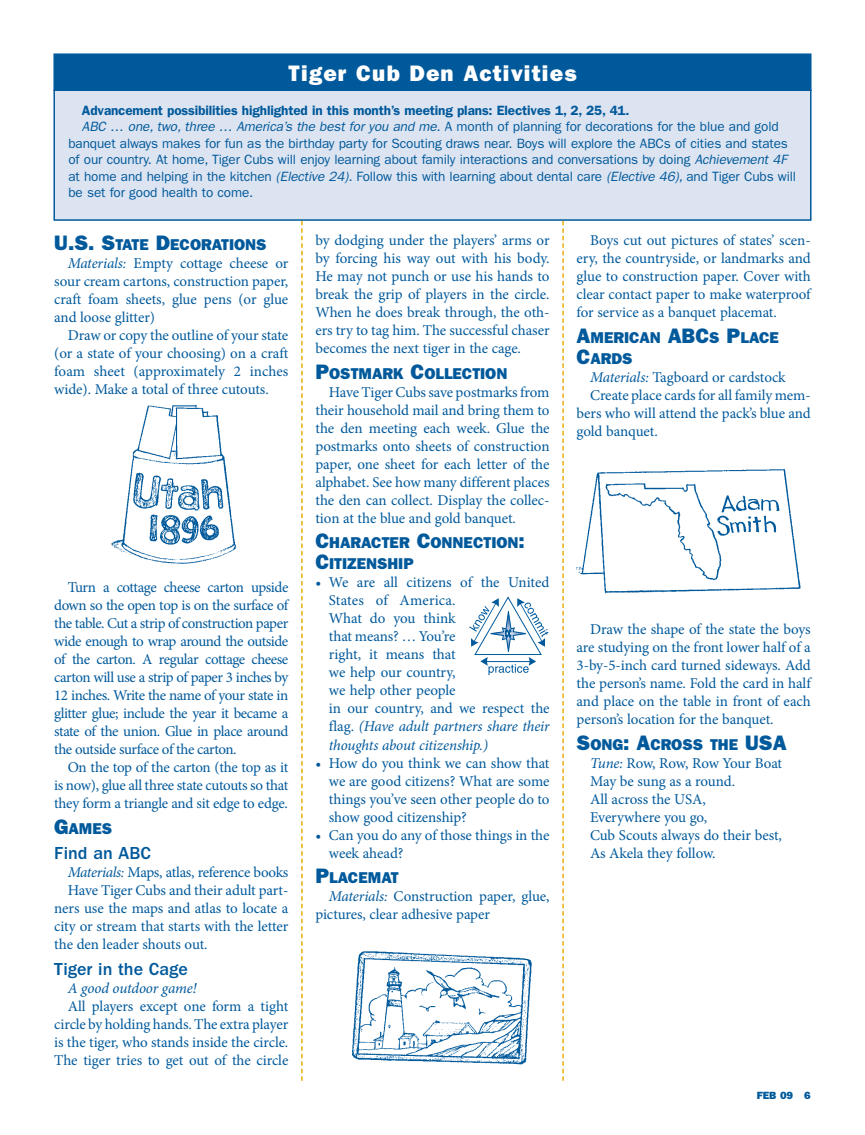
<style>
.page{position:relative;width:865px;height:1135px;background:#fff}
.page>*{position:absolute;margin:0;border:0;box-sizing:border-box;transform-origin:0 0}
.t1{font:800 22.5px "Franklin Gothic";letter-spacing:.05em;color:#fff}
.t2{font:500 18px "Franklin Gothic";color:#00599b}
.t3{font:800 15.75px/21px "Franklin Gothic";color:#00599b}
.t4{font:15px/18px "Minion Pro";letter-spacing:-.01em;color:#00599b;text-align:justify}
.t5{font:italic 15px "Minion Pro";letter-spacing:-.01em;color:#00599b}
.t6{font:13.5px "Franklin Gothic";letter-spacing:-.01em;color:#00599b}
.t7{font:600 13.5px "Franklin Gothic";letter-spacing:-.01em;color:#00599b}
.t8{font:800 10.5px "Franklin Gothic";color:#00599b;scale:1.05 1}
.s1{font-style:italic}
.s2{font-size:21px}
</style>
<div class="page">
<svg style="left:301px;top:221px;width:1px;height:859px"></svg>
<svg style="left:562px;top:221px;width:1px;height:859px"></svg>
<div style="left:54px;top:54px;width:756px;height:36px;background:#00599b"></div>
<div style="left:53px;top:53px;width:758px;height:38px;border:2px solid #00599b"></div>
<div style="left:54px;top:90px;width:756px;height:130px;background:#dde4f1"></div>
<div style="left:53px;top:89px;width:758px;height:132px;border:2px solid #00599b"></div>
<img style="left:111px;top:405px;width:125px;height:159px">
<svg style="left:469px;top:596px;width:79px;height:79px"></svg>
<img style="left:576px;top:469px;width:225px;height:125px">
<img style="left:352px;top:951px;width:180px;height:114px">
<h1 class="t1" style="left:288px;top:60px;width:290px">Tiger Cub Den Activities</h1>
<p class="t7" style="left:82px;top:102px;width:549px">Advancement possibilities highlighted in this month’s meeting plans: Electives 1, 2, 25, 41.</p>
<p class="t6" style="left:82px;top:119px;width:698px"><span class="s1">ABC … one, two, three … America’s the best for you and me.</span> A month of planning for decorations for the blue and gold</p>
<p class="t6" style="left:68px;top:135px;width:721px">banquet always makes for fun as the birthday party for Scouting draws near. Boys will explore the ABCs of cities and states</p>
<p class="t6" style="left:68px;top:152px;width:719px">of our country. At home, Tiger Cubs will enjoy learning about family interactions and conversations by doing <span class="s1">Achievement 4F</span></p>
<p class="t6" style="left:68px;top:168px;width:729px">at home and helping in the kitchen <span class="s1">(Elective 24).</span> Follow this with learning about dental care <span class="s1">(Elective 46),</span> and Tiger Cubs will</p>
<p class="t6" style="left:68px;top:185px;width:186px">be set for good health to come.</p>
<p class="t3" style="left:54px;top:234px;width:214px"><span class="s2">U.S. S</span>TATE <span class="s2">D</span>ECORATIONS</p>
<p class="t4" style="left:54px;top:254px;width:235px;text-indent:14px"><span class="s1">Materials:</span> Empty cottage cheese or sour cream cartons, construction paper, craft foam sheets, glue pens (or glue and loose glitter)</p>
<p class="t4" style="left:54px;top:326px;width:236px;text-indent:14px">Draw or copy the outline of your state (or a state of your choosing) on a craft foam sheet (approximately 2 inches wide). Make a total of three cutouts.</p>
<p class="t4" style="left:54px;top:578px;width:236px;text-indent:14px">Turn a cottage cheese carton upside down so the open top is on the surface of the table. Cut a strip of construction paper wide enough to wrap around the outside of the carton. A regular cottage cheese carton will use a strip of paper 3 inches by 12 inches. Write the name of your state in glitter glue; include the year it became a state of the union. Glue in place around the outside surface of the carton.</p>
<p class="t4" style="left:54px;top:758px;width:235px;text-indent:14px">On the top of the carton (the top as it is now), glue all three state cutouts so that they form a triangle and sit edge to edge.</p>
<p class="t3" style="left:54px;top:818px;width:60px"><span class="s2">G</span>AM ES</p>
<p class="t2" style="left:54px;top:843px;width:98px">Find an ABC</p>
<p class="t4" style="left:68px;top:863px;width:222px"><span class="s1">Materials:</span> Maps, atlas, reference books</p>
<p class="t4" style="left:68px;top:881px;width:222px">Have Tiger Cubs and their adult part-</p>
<p class="t4" style="left:54px;top:899px;width:236px">ners use the maps and atlas to locate a</p>
<p class="t4" style="left:54px;top:917px;width:235px">city or stream that starts with the letter</p>
<p class="t4" style="left:54px;top:935px;width:155px">the den leader shouts out.</p>
<p class="t2" style="left:54px;top:958px;width:135px">Tiger in the Cage</p>
<p class="t5" style="left:68px;top:977px;width:130px">A good outdoor game!</p>
<p class="t4" style="left:54px;top:997px;width:236px;text-indent:14px">All players except one form a tight circle by holding hands. The extra player is the tiger, who stands inside the circle.<br>The tiger tries to get out of the circle</p>
<p class="t4" style="left:315px;top:231px;width:236px">by dodging under the players’ arms or by forcing his way out with his body.<br>He may not punch or use his hands to break the grip of players in the circle.<br>When he does break through, the oth&shy;ers try to tag him. The successful chaser becomes the next tiger in the cage.</p>
<p class="t3" style="left:315px;top:363px;width:193px"><span class="s2">P</span>OSTMARK <span class="s2">C</span>OLLECTION</p>
<p class="t4" style="left:315px;top:383px;width:236px;text-indent:14px">Have Tiger Cubs save postmarks from their household mail and bring them to the den meeting each week. Glue the postmarks onto sheets of construction paper, one sheet for each letter of the alphabet. See how many different places the den can collect. Display the collec&shy;tion at the blue and gold banquet.</p>
<p class="t3" style="left:315px;top:532px;width:211px"><span class="s2">C</span>HARACTER <span class="s2">C</span>ONNECTION<span class="s2">:<br>C</span>ITIZENSHIP</p>
<p class="t4" style="left:329px;top:573px;width:222px;text-align:left;text-indent:-14px">• We are all citizens of the United<br>States of America.<br>What do you think<br>that means? … You’re<br>right, it means that<br>we help our country,<br>we help other people<br>in our country, and we respect the flag. <span class="s1">(Have adult partners share their thoughts about citizenship.)</span></p>
<p class="t4" style="left:329px;top:753px;width:222px;text-indent:-14px">• How do you think we can show that we are good citizens? What are some things you’ve seen other people do to show good citizenship?</p>
<p class="t4" style="left:329px;top:825px;width:222px;text-indent:-14px">• Can you do any of those things in the week ahead?</p>
<p class="t3" style="left:315px;top:867px;width:85px"><span class="s2">P</span>LACEMAT</p>
<p class="t4" style="left:315px;top:887px;width:235px;text-indent:14px"><span class="s1">Materials:</span> Construction paper, glue, pictures, clear adhesive paper</p>
<p class="t4" style="left:576px;top:231px;width:236px;text-indent:14px">Boys cut out pictures of states’ scen&shy;ery, the countryside, or landmarks and glue to construction paper. Cover with clear contact paper to make waterproof for service as a banquet placemat.</p>
<p class="t3" style="left:576px;top:327px;width:204px"><span class="s2">A</span>MERICAN <span class="s2">ABC</span>S <span class="s2">P</span>LACE<br><span class="s2">C</span>ARDS</p>
<p class="t4" style="left:590px;top:368px;width:197px"><span class="s1">Materials:</span> Tagboard or cardstock</p>
<p class="t4" style="left:590px;top:386px;width:222px">Create place cards for all family mem-</p>
<p class="t4" style="left:576px;top:404px;width:236px">bers who will attend the pack’s blue and</p>
<p class="t4" style="left:576px;top:422px;width:83px">gold banquet.</p>
<p class="t4" style="left:576px;top:620px;width:236px;text-indent:14px">Draw the shape of the state the boys are studying on the front lower half of a 3-by-5-inch card turned sideways. Add the person’s name. Fold the card in half and place on the table in front of each person’s location for the banquet.</p>
<p class="t3" style="left:576px;top:733px;width:211px"><span class="s2">S</span>ONG<span class="s2">: A</span>CROSS THE <span class="s2">USA</span></p>
<p class="t4" style="left:590px;top:753px;width:193px;text-align:left"><span class="s1">Tune:</span> Row, Row, Row Your Boat<br>May be sung as a round.<br>All across the USA,<br>Everywhere you go,<br>Cub Scouts always do their best,<br>As Akela they follow.</p>
<p class="t8" style="left:756px;top:1088px;width:53px">FEB 09 6</p>
</div>
